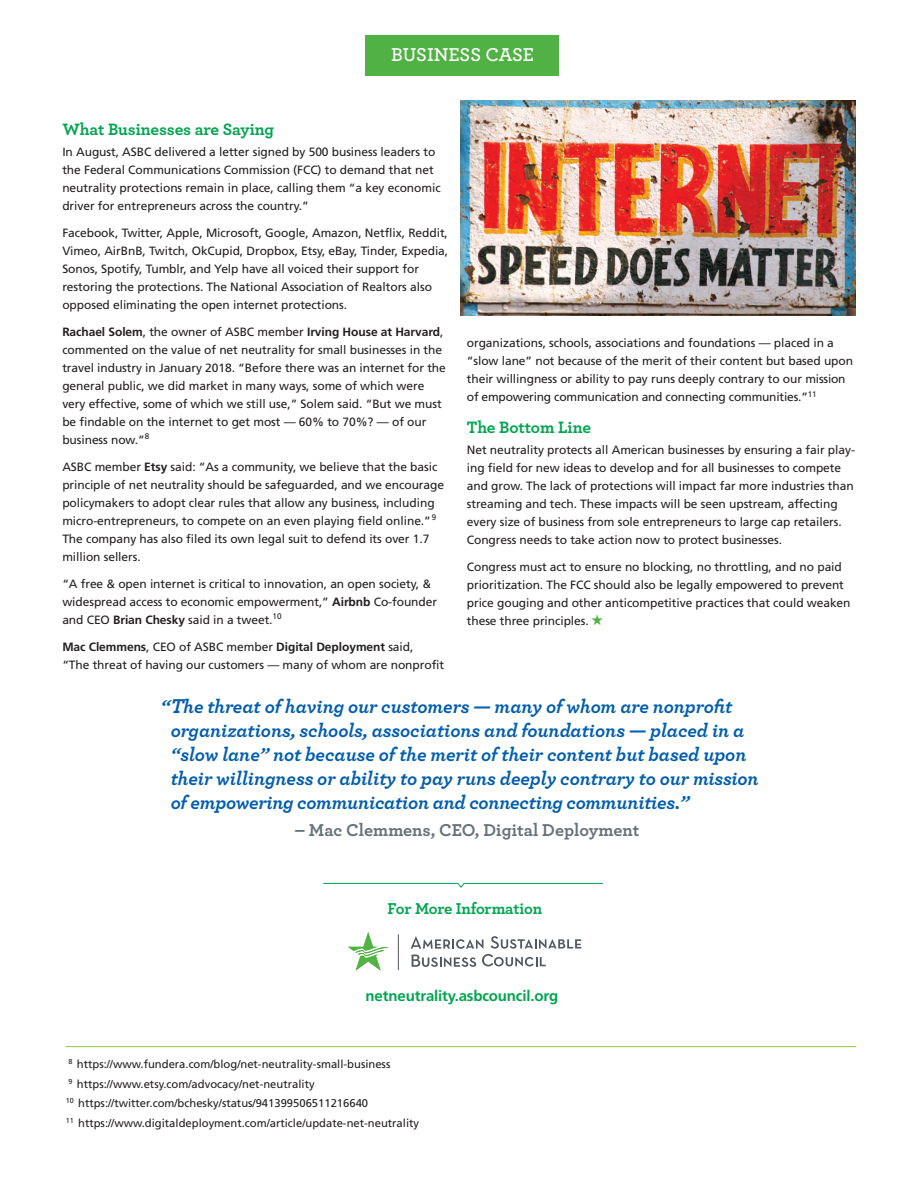
<style>
.page{position:relative;width:919px;height:1191px;background:#fff}
.page>*{position:absolute;margin:0;border:0;box-sizing:border-box;transform-origin:0 0}
.t1{font:italic 700 19.5px/24px "Archer";letter-spacing:-.005em;color:#015dad}
.t2{font:600 19.5px "Archer";letter-spacing:-.005em;color:#fff}
.t3{font:700 18px "Archer";color:#657279}
.t4{font:700 17.25px "Archer";letter-spacing:-.005em;color:#00a54f}
.t5{font:700 16.5px "Archer";letter-spacing:-.01em;color:#00a54f}
.t6{font:700 15px "Frutiger";letter-spacing:-.01em;color:#00a54f}
.t7{font:12px/18px "Frutiger";letter-spacing:-.005em;color:#231f20}
.t8{font:11.25px/19.5px "Frutiger";color:#231f20}
.s1{font-weight:700}
.s2{color:#50b144}
.s3{font-size:21px}
</style>
<div class="page">
<hr style="left:398px;top:934px;width:1px;height:36px;background:#535760">
<svg style="left:411px;top:936px;width:72px;height:12px"></svg>
<svg style="left:490px;top:936px;width:91px;height:12px"></svg>
<svg style="left:411px;top:954px;width:65px;height:13px"></svg>
<svg style="left:482px;top:954px;width:64px;height:12px"></svg>
<svg style="left:348px;top:932px;width:40px;height:38px"></svg>
<img style="left:460px;top:101px;width:395px;height:214px">
<hr style="left:66px;top:1046px;width:790px;height:1px;background:#8bc63e">
<svg style="left:323px;top:882px;width:280px;height:6px"></svg>
<div style="left:365px;top:35px;width:194px;height:41px;background:#50b144"></div>
<h1 class="t2" style="left:391px;top:48px;width:144px">BUSINESS CASE</h1>
<h3 class="t4" style="left:62px;top:122px;width:213px">What Businesses are Saying</h3>
<p class="t7" style="left:62px;top:143px;width:380px">In August, ASBC delivered a letter signed by 500 business leaders to the Federal Communications Commission (FCC) to demand that net neutrality protections remain in place, calling them “a key economic driver for entrepreneurs across the country.”</p>
<p class="t7" style="left:62px;top:224px;width:387px">Facebook, Twitter, Apple, Microsoft, Google, Amazon, Netflix, Reddit, Vimeo, AirBnB, Twitch, OkCupid, Dropbox, Etsy, eBay, Tinder, Expedia, Sonos, Spotify, Tumblr, and Yelp have all voiced their support for restoring the protections. The National Association of Realtors also opposed eliminating the open internet protections.</p>
<p class="t7" style="left:62px;top:323px;width:385px"><span class="s1">Rachael Solem</span>, the owner of ASBC member <span class="s1">Irving House at Harvard</span>, commented on the value of net neutrality for small businesses in the travel industry in January 2018. “Before there was an internet for the general public, we did market in many ways, some of which were very effective, some of which we still use,” Solem said. “But we must be findable on the internet to get most — 60% to 70%? — of our business now.”<sup>8</sup></p>
<p class="t7" style="left:62px;top:458px;width:383px">ASBC member <span class="s1">Etsy</span> said: “As a community, we believe that the basic principle of net neutrality should be safeguarded, and we encourage policymakers to adopt clear rules that allow any business, including micro-entrepreneurs, to compete on an even playing field online.”<sup>9<br></sup>The company has also filed its own legal suit to defend its over 1.7 million sellers.</p>
<p class="t7" style="left:62px;top:575px;width:376px">“A free &amp; open internet is critical to innovation, an open society, &amp; widespread access to economic empowerment,” <span class="s1">Airbnb</span> Co-founder and CEO <span class="s1">Brian Chesky</span> said in a tweet.<sup>10</sup></p>
<p class="t7" style="left:62px;top:638px;width:383px"><span class="s1">Mac Clemmens</span>, CEO of ASBC member <span class="s1">Digital Deployment</span> said,<br>“The threat of having our customers — many of whom are nonprofit</p>
<p class="t7" style="left:467px;top:335px;width:388px">organizations, schools, associations and foundations — placed in a “slow lane” not because of the merit of their content but based upon their willingness or ability to pay runs deeply contrary to our mission of empowering communication and connecting communities.”<sup>11</sup></p>
<h3 class="t4" style="left:467px;top:420px;width:126px">The Bottom Line</h3>
<p class="t7" style="left:467px;top:441px;width:389px">Net neutrality protects all American businesses by ensuring a fair play&shy;ing field for new ideas to develop and for all businesses to compete and grow. The lack of protections will impact far more industries than streaming and tech. These impacts will be seen upstream, affecting every size of business from sole entrepreneurs to large cap retailers.<br>Congress needs to take action now to protect businesses.</p>
<p class="t7" style="left:467px;top:558px;width:385px">Congress must act to ensure no blocking, no throttling, and no paid prioritization. The FCC should also be legally empowered to prevent price gouging and other anticompetitive practices that could weaken these three principles. <span class="s2">★</span></p>
<p class="t1" style="left:171px;top:695px;width:589px;text-indent:-10px">“<span class="s3">T</span>he threat of having our customers — many of whom are nonprofit organizations, schools, associations and foundations — placed in a “slow lane” not because of the merit of their content but based upon their willingness or ability to pay runs deeply contrary to our mission of empowering communication and connecting communities.”</p>
<h2 class="t3" style="left:295px;top:822px;width:346px">– Mac Clemmens, CEO, Digital Deployment</h2>
<h3 class="t5" style="left:387px;top:902px;width:156px">For More Information</h3>
<p class="t6" style="left:365px;top:990px;width:194px">netneutrality.asbcouncil.org</p>
<p class="t8" style="left:66px;top:1055px;width:355px"><sup>8</sup> https://www.fundera.com/blog/net-neutrality-small-business<br><sup>9</sup> https://www.etsy.com/advocacy/net-neutrality<br><sup>10</sup> https://twitter.com/bchesky/status/941399506511216640<br><sup>11</sup> https://www.digitaldeployment.com/article/update-net-neutrality</p>
</div>
